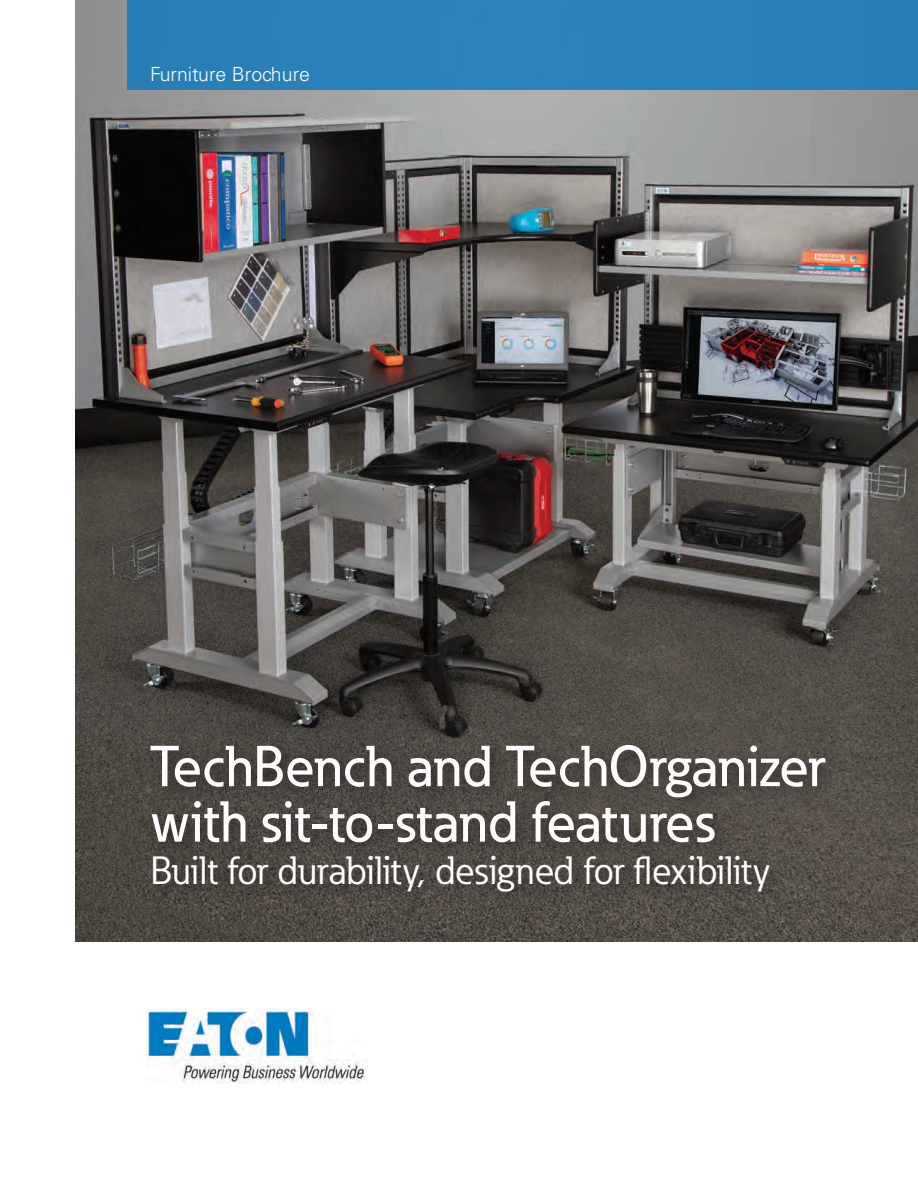
<style>
.page{position:relative;width:918px;height:1188px;background:#fff}
.page>*{position:absolute;margin:0;border:0;box-sizing:border-box;transform-origin:0 0}
._01_Headline___ADJ_S{font:500 57px/55.5px "Eaton";color:#fff}
._01_Headline___ADJ_S-2{font:39px "Eaton";color:#fff}
._00_Product__Line_1{font:300 19.5px "Univers LT Std";color:#fff}
</style>
<div class="page">
<img style="left:75px;top:0;width:843px;height:942px">
<div style="left:141px;top:736px;width:703px;height:174px;background:#231f20;opacity:.75"></div>
<img style="left:147px;top:1008px;width:220px;height:76px">
<div style="left:127px;top:0;width:791px;height:90px;background:#2b80b9"></div>
<p class="_00_Product__Line_1" style="left:150px;top:62px;width:162px">Furniture Brochure</p>
<p class="_01_Headline___ADJ_S" style="left:150px;top:738px;width:677px">TechBench and TechOrganizer with sit-to-stand features</p>
<p class="_01_Headline___ADJ_S-2" style="left:150px;top:845px;width:621px">Built for durability, designed for flexibility</p>
</div>
